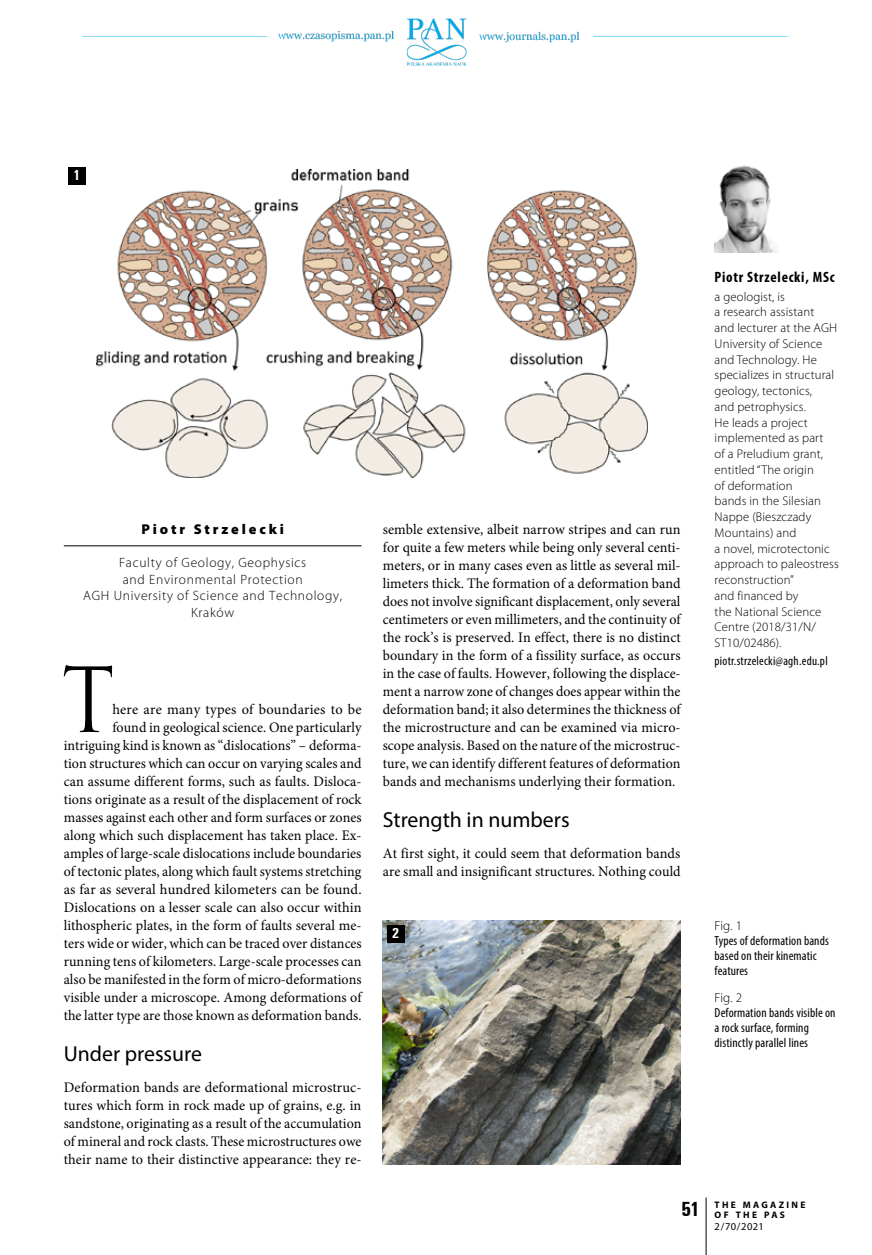
<style>
.page{position:relative;width:872px;height:1255px;background:#fff}
.page>*{position:absolute;margin:0;border:0;box-sizing:border-box;transform-origin:0 0}
.t1{font:87.15px "Trajan Pro";color:#000;scale:.87 1}
.t2{font:21.75px "Myriad Pro";color:#000}
.t3{font:700 condensed 15px "Myriad Pro";letter-spacing:.05em;color:#000}
.t4{font:700 condensed 15px "Unitus TEE";color:#fff}
.t5{font:14.55px/18px "Minion Pro";letter-spacing:.005em;color:#000;text-align:justify}
.t6{font:900 14.25px "Myriad Pro";letter-spacing:.2em;color:#000}
.t7{font:300 13.5px/16.5px "Myriad Pro";letter-spacing:.05em;color:#000;text-align:center}
.t8{font:condensed 13.2px/15px "Myriad Pro";letter-spacing:.01em;color:#000}
.t9{font:300 13.2px "Myriad Pro";letter-spacing:-.005em;color:#000}
.t10{font:300 12.75px/15.8px "Myriad Pro";letter-spacing:.01em;color:#000}
.t11{font:condensed 12.75px "Myriad Pro";letter-spacing:.02em;color:#000}
.t12{font:10.5px "Myriad Pro";letter-spacing:.04em;color:#000}
.t13{font:700 9.45px/10.5px "Myriad Pro";letter-spacing:.245em;color:#000}
.s1{font-family:"Unitus TEE";font-stretch:condensed;font-size:21px}
</style>
<div class="page">
<img style="left:82px;top:18px;width:706px;height:48px">
<hr style="left:706px;top:1197px;width:1px;height:57px;background:#000">
<img style="left:714px;top:165px;width:64px;height:87px">
<hr style="left:64px;top:545px;width:297px;height:1px;background:#000">
<img style="left:96px;top:169px;width:552px;height:308px">
<img style="left:383px;top:920px;width:297px;height:243px">
<div style="left:68px;top:167px;width:17px;height:17px;background:#000"></div>
<div style="left:387px;top:925px;width:17px;height:17px;background:#000"></div>
<p class="t4" style="left:73px;top:167px;width:9px">1</p>
<p class="t6" style="left:141px;top:519px;width:144px">Piotr Strzelecki</p>
<p class="t7" style="left:83px;top:554px;width:260px">Faculty of Geology, Geophysics<br>and Environmental Protection<br>AGH University of Science and Technology,<br>Kraków</p>
<h1 class="t1" style="left:62px;top:644px;width:62px">T</h1>
<p class="t5" style="left:64px;top:700px;width:299px;text-align:right">here are many types of boundaries to be<br>found in geological science. One particularly intriguing kind is known as “dislocations” – deforma&shy;tion structures which can occur on varying scales and can assume different forms, such as faults. Disloca&shy;tions originate as a result of the displacement of rock masses against each other and form surfaces or zones along which such displacement has taken place. Ex&shy;amples of large-scale dislocations include boundaries of tectonic plates, along which fault systems stretching as far as several hundred kilometers can be found.<br>Dislocations on a lesser scale can also occur within lithospheric plates, in the form of faults several me&shy;ters wide or wider, which can be traced over distances running tens of kilometers. Large-scale processes can also be manifested in the form of micro-deformations visible under a microscope. Among deformations of the latter type are those known as deformation bands.</p>
<h2 class="t2" style="left:64px;top:1040px;width:140px">Under pressure</h2>
<p class="t5" style="left:64px;top:1078px;width:299px">Deformation bands are deformational microstruc&shy;tures which form in rock made up of grains, e.g. in sandstone, originating as a result of the accumulation of mineral and rock clasts. These microstructures owe their name to their distinctive appearance: they re-</p>
<p class="t5" style="left:383px;top:520px;width:299px">semble extensive, albeit narrow stripes and can run for quite a few meters while being only several centi&shy;meters, or in many cases even as little as several mil&shy;limeters thick. The formation of a deformation band does not involve significant displacement, only several centimeters or even millimeters, and the continuity of the rock’s is preserved. In effect, there is no distinct boundary in the form of a fissility surface, as occurs in the case of faults. However, following the displace&shy;ment a narrow zone of changes does appear within the deformation band; it also determines the thickness of the microstructure and can be examined via micro&shy;scope analysis. Based on the nature of the microstruc&shy;ture, we can identify different features of deformation bands and mechanisms underlying their formation.</p>
<h2 class="t2" style="left:383px;top:806px;width:188px">Strength in numbers</h2>
<p class="t5" style="left:383px;top:844px;width:299px">At first sight, it could seem that deformation bands are small and insignificant structures. Nothing could</p>
<p class="t4" style="left:392px;top:924px;width:9px">2</p>
<p class="t3" style="left:714px;top:267px;width:121px">Piotr Strzelecki, MSc</p>
<p class="t10" style="left:714px;top:288px;width:126px">a geologist, is<br>a research assistant<br>and lecturer at the AGH<br>University of Science and Technology. He specializes in structural geology, tectonics,<br>and petrophysics.<br>He leads a project implemented as part<br>of a Preludium grant, entitled “The origin<br>of deformation<br>bands in the Silesian<br>Nappe (Bieszczady<br>Mountains) and<br>a novel, microtectonic approach to paleostress reconstruction”<br>and financed by<br>the National Science<br>Centre (2018/31/N/<br>ST10/02486).</p>
<p class="t11" style="left:714px;top:653px;width:115px">piotr.strzelecki@agh.edu.pl</p>
<p class="t9" style="left:714px;top:917px;width:29px">Fig. 1</p>
<p class="t8" style="left:714px;top:932px;width:116px">Types of deformation bands based on their kinematic features</p>
<p class="t9" style="left:714px;top:989px;width:29px">Fig. 2</p>
<p class="t8" style="left:714px;top:1004px;width:122px">Deformation bands visible on a rock surface, forming distinctly parallel lines</p>
<p class="t13" style="left:714px;top:1198px;width:92px;text-indent:-33px"><span class="s1">51</span> THE MAGAZINE<br>OF THE PAS</p>
<p class="t12" style="left:714px;top:1220px;width:51px">2/70/2021</p>
</div>
